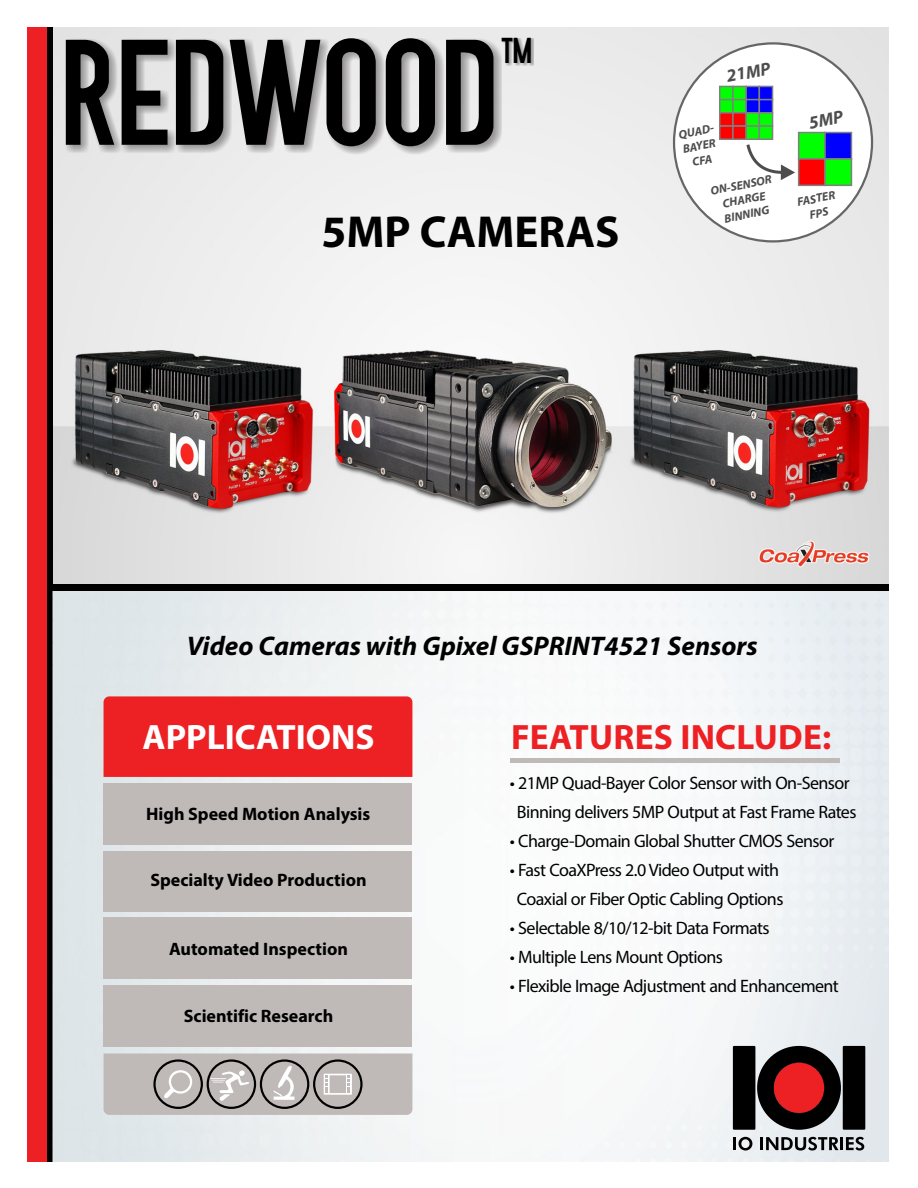
<style>
.page{position:relative;width:918px;height:1188px;background:#fff}
.page>*{position:absolute;margin:0;border:0;box-sizing:border-box;transform-origin:0 0}
.t1{font:150px "Soegja";color:#000}
.t2{font:700 45px "Myriad Pro";color:#000}
.t3{font:36px "Soegja";color:#000}
.t4{font:700 35.25px "Myriad Pro";letter-spacing:.005em;color:#ed2124}
.t5{font:700 35.25px "Myriad Pro";color:#fff}
.t6{font:italic 700 27px "Myriad Pro";color:#000}
.t7{font:18px/29px "Myriad Pro";letter-spacing:-.03em;color:#000;text-align:center}
.t8{font:700 18px "Myriad Pro";color:#000}
.t9{font:italic 700 18px "Myriad Pro";color:#4d4d4d}
.t10{font:italic 700 12px/14.9px "Myriad Pro";color:#4d4d4d;text-align:center}
</style>
<div class="page">
<img style="left:53px;top:27px;width:835px;height:557px">
<div style="left:46px;top:27px;width:7px;height:1134px;background:#000"></div>
<div style="left:27px;top:27px;width:19px;height:1134px;background:#ed2124"></div>
<div style="left:510px;top:758px;width:329px;height:5px;background:#bfbab8"></div>
<div style="left:104px;top:986px;width:308px;height:61px;background:#bfbab8"></div>
<div style="left:104px;top:918px;width:308px;height:61px;background:#bfbab8"></div>
<div style="left:104px;top:851px;width:308px;height:60px;background:#bfbab8"></div>
<div style="left:104px;top:783px;width:308px;height:61px;background:#bfbab8"></div>
<div style="left:104px;top:696px;width:308px;height:81px;background:#ed2124"></div>
<svg style="left:104px;top:1054px;width:308px;height:61px;background:#b5b0ae"></svg>
<div style="left:60px;top:39px;width:442px;height:116px;background:#383336;opacity:.47"></div>
<div style="left:502px;top:38px;width:32px;height:28px;background:#383336;opacity:.35"></div>
<div style="left:48px;top:584px;width:840px;height:7px;background:#000"></div>
<img style="left:758px;top:540px;width:111px;height:27px">
<div style="left:733px;top:1046px;width:22px;height:84px;background:#000"></div>
<div style="left:843px;top:1046px;width:22px;height:84px;background:#000"></div>
<svg style="left:733px;top:1137px;width:19px;height:14px"></svg>
<svg style="left:760px;top:1137px;width:104px;height:14px"></svg>
<svg style="left:757px;top:1046px;width:84px;height:84px;background:#753d3e"></svg>
<div style="left:673px;top:42px;width:200px;height:201px;background:#fff;border:2px solid #666;border-radius:50%"></div>
<svg style="left:719px;top:85px;width:134px;height:102px"></svg>
<h1 class="t1" style="left:60px;top:25px;width:440px">REDWOOD</h1>
<h3 class="t3" style="left:502px;top:35px;width:32px">TM</h3>
<h2 class="t2" style="left:321px;top:213px;width:300px">5MP CAMERAS</h2>
<p class="t9" style="left:725px;top:69px;width:46px;rotate:-11deg">21MP</p>
<p class="t10" style="left:678px;top:128px;width:45px;rotate:-11deg">QUAD-</p>
<p class="t10" style="left:682px;top:143px;width:35px;rotate:-11deg">BAYER</p>
<p class="t10" style="left:709px;top:185px;width:64px;rotate:-11deg">ON-SENSOR<br>CHARGE<br>BINNING</p>
<p class="t10" style="left:796px;top:196px;width:40px;rotate:-11deg">FASTER<br>FPS</p>
<h3 class="t6" style="left:187px;top:635px;width:573px">Video Cameras with Gpixel GSPRINT4521 Sensors</h3>
<h3 class="t5" style="left:143px;top:722px;width:234px">APPLICATIONS</h3>
<h3 class="t4" style="left:511px;top:722px;width:322px">FEATURES INCLUDE:</h3>
<p class="t8" style="left:146px;top:806px;width:226px">High Speed Motion Analysis</p>
<p class="t8" style="left:150px;top:872px;width:218px">Specialty Video Production</p>
<p class="t8" style="left:169px;top:941px;width:180px">Automated Inspection</p>
<p class="t8" style="left:184px;top:1008px;width:151px">Scientific Research</p>
<p class="t7" style="left:510px;top:770px;width:341px">• 21MP Quad-Bayer Color Sensor with On-Sensor</p>
<p class="t7" style="left:517px;top:799px;width:341px">Binning delivers 5MP Output at Fast Frame Rates</p>
<p class="t7" style="left:510px;top:828px;width:326px">• Charge-Domain Global Shutter CMOS Sensor</p>
<p class="t7" style="left:510px;top:857px;width:275px">• Fast CoaXPress 2.0 Video Output with<br>Coaxial or Fiber Optic Cabling Options</p>
<p class="t7" style="left:510px;top:915px;width:261px">• Selectable 8/10/12-bit Data Formats</p>
<p class="t7" style="left:510px;top:944px;width:215px">• Multiple Lens Mount Options</p>
<p class="t7" style="left:510px;top:973px;width:330px">• Flexible Image Adjustment and Enhancement</p>
</div>
